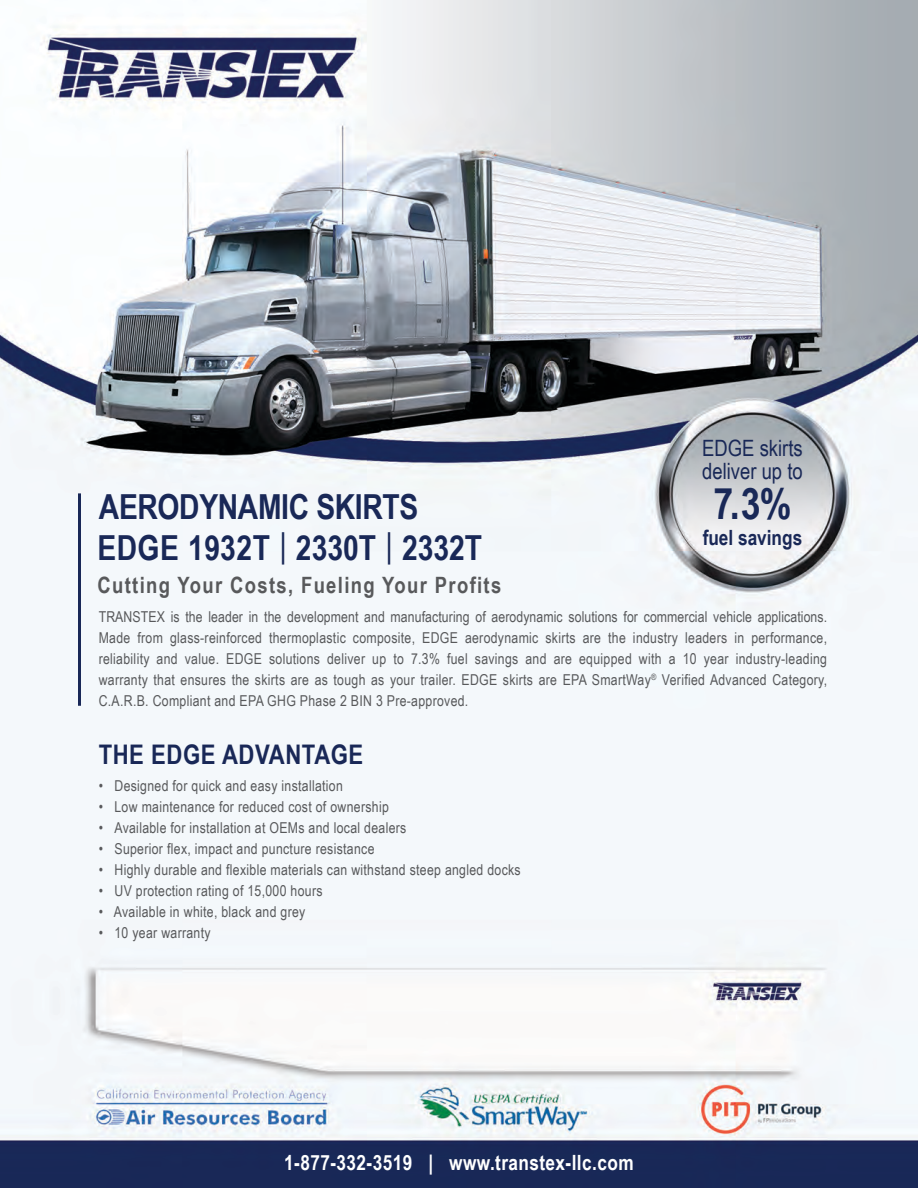
<style>
.page{position:relative;width:918px;height:1188px;background:#fff}
.page>*{position:absolute;margin:0;border:0;box-sizing:border-box;transform-origin:0 0}
.t1{font:700 43.5px "Arial Narrow";color:#192857}
.t2{font:700 34.5px "Arial Narrow";letter-spacing:-.01em;color:#192857}
.t3{font:700 27px "Arial Narrow";letter-spacing:.02em;color:#192857}
.t4{font:700 22.5px "Arial Narrow";letter-spacing:.06em;color:#58595b}
.t5{font:22.5px "Arial Narrow";color:#192857}
.t6{font:700 21px "Arial Narrow";letter-spacing:.02em;color:#fff}
.t7{font:700 21px "Arial Narrow";color:#192857}
.t8{font:15px/21px "Arial Narrow";letter-spacing:.02em;color:#58595b;text-align:justify}
.s1{font-weight:400}
</style>
<div class="page">
<img style="left:0;top:0;width:918px;height:1188px">
<hr style="left:78px;top:493px;width:3px;height:213px;background:#192857">
<p class="t5" style="left:702px;top:432px;width:102px">EDGE skirts</p>
<p class="t5" style="left:702px;top:454px;width:102px">deliver up to</p>
<p class="t1" style="left:714px;top:471px;width:79px">7.3%</p>
<p class="t7" style="left:703px;top:522px;width:101px">fuel savings</p>
<p class="t2" style="left:99px;top:480px;width:321px">AERODYNAMIC SKIRTS</p>
<p class="t2" style="left:97px;top:522px;width:386px">EDGE 1932T <span class="s1">|</span> 2330T <span class="s1">|</span> 2332T</p>
<p class="t4" style="left:97px;top:568px;width:405px">Cutting Your Costs, Fueling Your Profits</p>
<p class="t8" style="left:99px;top:605px;width:730px">TRANSTEX is the leader in the development and manufacturing of aerodynamic solutions for commercial vehicle applications.<br>Made from glass-reinforced thermoplastic composite, EDGE aerodynamic skirts are the industry leaders in performance, reliability and value. EDGE solutions deliver up to 7.3% fuel savings and are equipped with a 10 year industry-leading warranty that ensures the skirts are as tough as your trailer. EDGE skirts are EPA SmartWay<sup>®</sup> Verified Advanced Category, C.A.R.B. Compliant and EPA GHG Phase 2 BIN 3 Pre-approved.</p>
<p class="t3" style="left:99px;top:734px;width:266px">THE EDGE ADVANTAGE</p>
<p class="t8" style="left:99px;top:774px;width:246px">• Designed for quick and easy installation</p>
<p class="t8" style="left:99px;top:795px;width:292px">• Low maintenance for reduced cost of ownership</p>
<p class="t8" style="left:99px;top:816px;width:309px">• Available for installation at OEMs and local dealers</p>
<p class="t8" style="left:99px;top:837px;width:277px">• Superior flex, impact and puncture resistance</p>
<p class="t8" style="left:99px;top:858px;width:424px">• Highly durable and flexible materials can withstand steep angled docks</p>
<p class="t8" style="left:99px;top:879px;width:225px">• UV protection rating of 15,000 hours</p>
<p class="t8" style="left:99px;top:900px;width:208px">• Available in white, black and grey</p>
<p class="t8" style="left:99px;top:921px;width:113px">• 10 year warranty</p>
<p class="t6" style="left:284px;top:1146px;width:351px">1-877-332-3519 | www.transtex-llc.com</p>
</div>
